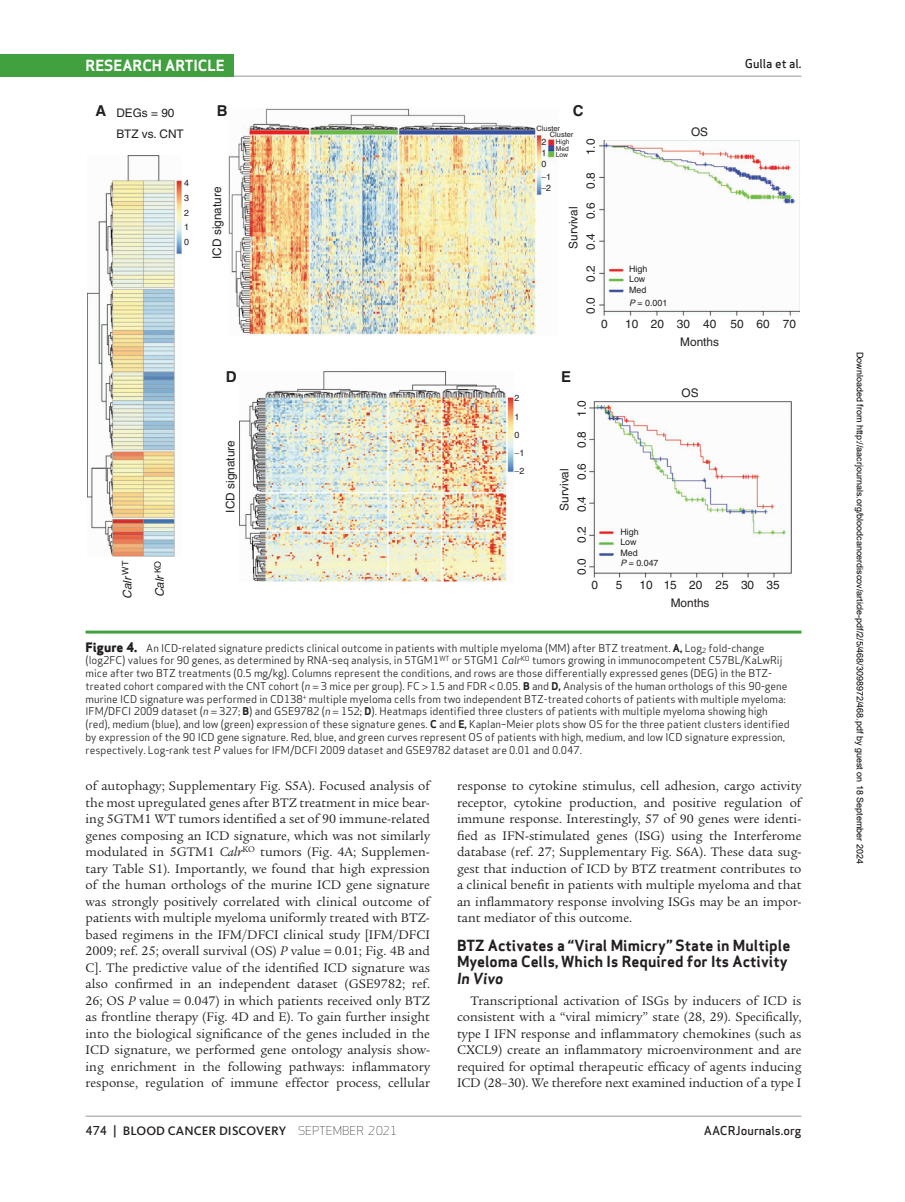
<style>
.page{position:relative;width:905px;height:1202px;background:#fff}
.page>*{position:absolute;margin:0;border:0;box-sizing:border-box;transform-origin:0 0}
.t1{font:700 15px/16.5px "Apex Sans";color:#231f20}
.t2{font:700 15px "Apex Sans";color:#fff}
.t3{font:italic 700 15px "Apex Sans";color:#231f20}
.t4{font:700 15px "Helvetica";color:#231f20}
.t5{font:13.5px/16.5px "Legacy Serif Std";color:#231f20;text-align:justify}
.t6{font:500 12.75px "Kievit OT";letter-spacing:.01em;color:#231f20}
.t7{font:500 12px "Apex Sans";color:#231f20}
.t8{font:11.85px/17.4px "Helvetica";color:#231f20;text-align:right}
.t9{font:italic 11.85px "Helvetica";color:#231f20}
.t10{font:10.5px/12.8px "Apex Sans";color:#231f20}
.t11{font:9px "Arial";color:#000}
.t12{font:8.85px/14.7px "Helvetica";color:#231f20}
.t13{font:7.35px/6.6px "Helvetica";color:#231f20}
.t14{font:6.6px/7.2px "Helvetica";color:#231f20}
.s1{font-style:italic}
.s2{font-weight:800;font-size:12.75px}
.s3{font-weight:700}
.s4{font-family:"Apex Sans";font-size:12px}
.s5{font-family:"Apex Sans";font-weight:300;font-size:12px}
</style>
<div class="page">
<hr style="left:144px;top:76px;width:657px;height:1px;background:#939598">
<div style="left:0;top:54px;width:233px;height:22px;background:#40a13e"></div>
<hr style="left:86px;top:1115px;width:715px;height:1px;background:#939598">
<hr style="left:86px;top:630px;width:715px;height:3px;background:#40a13e">
<img style="left:589px;top:401px;width:202px;height:177px">
<img style="left:239px;top:371px;width:274px;height:210px">
<img style="left:599px;top:140px;width:201px;height:175px">
<img style="left:228px;top:108px;width:327px;height:227px">
<img style="left:87px;top:155px;width:95px;height:401px">
<p class="t2" style="left:86px;top:55px;width:139px">RESEARCH ARTICLE</p>
<p class="t7" style="left:744px;top:53px;width:58px">Gulla et al.</p>
<p class="t4" style="left:96px;top:102px;width:12px">A</p>
<p class="t4" style="left:217px;top:102px;width:12px">B</p>
<p class="t4" style="left:573px;top:102px;width:12px">C</p>
<p class="t8" style="left:116px;top:104px;width:60px">DEGs = 90</p>
<p class="t8" style="left:116px;top:125px;width:69px">BTZ vs. CNT</p>
<p class="t12" style="left:184px;top:176px;width:6px;line-height:14.1px">4<br>3</p>
<p class="t12" style="left:184px;top:205px;width:6px;text-align:justify">2<br>1<br>0</p>
<p class="t8" style="left:208px;top:259px;width:74px;rotate:-90deg">ICD signature</p>
<p class="t13" style="left:550px;top:125px;width:25px;text-indent:-13px">Cluster<br>Cluster</p>
<p class="t14" style="left:556px;top:138px;width:15px">High<br>Med</p>
<p class="t14" style="left:556px;top:151px;width:14px">Low</p>
<p class="t12" style="left:541px;top:134px;width:6px">2</p>
<p class="t12" style="left:541px;top:146px;width:6px">1</p>
<p class="t12" style="left:541px;top:172px;width:11px;line-height:10.9px">−1 −2</p>
<p class="t12" style="left:541px;top:157px;width:6px">0</p>
<p class="t8" style="left:564px;top:249px;width:44px;rotate:-90deg">Survival</p>
<p class="t8" style="left:581px;top:155px;width:18px;rotate:-90deg">1.0</p>
<p class="t8" style="left:581px;top:188px;width:18px;rotate:-90deg">0.8</p>
<p class="t8" style="left:581px;top:250px;width:49px;rotate:-90deg">0.4 0.6</p>
<p class="t8" style="left:581px;top:282px;width:18px;rotate:-90deg">0.2</p>
<p class="t8" style="left:581px;top:314px;width:18px;rotate:-90deg">0.0</p>
<p class="t8" style="left:601px;top:315px;width:8px">0</p>
<p class="t4" style="left:226px;top:368px;width:12px">D</p>
<p class="t4" style="left:561px;top:368px;width:12px">E</p>
<p class="t8" style="left:691px;top:123px;width:19px">OS</p>
<p class="t12" style="left:629px;top:261px;width:20px">High</p>
<p class="t12" style="left:629px;top:272px;width:18px">Low</p>
<p class="t12" style="left:629px;top:283px;width:40px;line-height:12.8px">Med<br><span class="s1">P</span> = 0.001</p>
<p class="t8" style="left:625px;top:315px;width:95px">10 20 30 40<br>Months</p>
<p class="t8" style="left:730px;top:315px;width:67px">50 60 70</p>
<p class="t9" style="left:120px;top:599px;width:40px;rotate:-90deg">Calr <sup>WT</sup></p>
<p class="t9" style="left:153px;top:597px;width:38px;rotate:-90deg">Calr <sup>KO</sup></p>
<p class="t8" style="left:222px;top:512px;width:74px;rotate:-90deg">ICD signature</p>
<p class="t12" style="left:514px;top:388px;width:6px;line-height:19.2px">2<br>1</p>
<p class="t12" style="left:514px;top:425px;width:11px;line-height:17.9px">0 −1</p>
<p class="t12" style="left:514px;top:464px;width:11px">−2</p>
<p class="t8" style="left:555px;top:510px;width:44px;rotate:-90deg">Survival</p>
<p class="t8" style="left:573px;top:448px;width:49px;rotate:-90deg">0.8 1.0</p>
<p class="t8" style="left:573px;top:480px;width:18px;rotate:-90deg">0.6</p>
<p class="t8" style="left:573px;top:543px;width:48px;rotate:-90deg">0.2 0.4</p>
<p class="t8" style="left:573px;top:574px;width:18px;rotate:-90deg">0.0</p>
<p class="t8" style="left:681px;top:384px;width:19px">OS</p>
<p class="t12" style="left:620px;top:524px;width:20px">High</p>
<p class="t12" style="left:620px;top:547px;width:40px;line-height:10.5px">Med<br><span class="s1">P</span> = 0.047</p>
<p class="t12" style="left:620px;top:535px;width:18px">Low</p>
<p class="t8" style="left:591px;top:576px;width:8px">0</p>
<p class="t8" style="left:615px;top:576px;width:8px">5</p>
<p class="t8" style="left:670px;top:576px;width:40px;text-align:left;text-indent:-31px">10 15 20<br>Months</p>
<p class="t8" style="left:715px;top:576px;width:66px">25 30 35</p>
<p class="t10" style="left:85px;top:640px;width:705px"><span class="s2">Figure 4.</span> An ICD-related signature predicts clinical outcome in patients with multiple myeloma (MM) after BTZ treatment. <span class="s3">A,</span> Log<sub>2</sub> fold-change (log2FC) values for 90 genes, as determined by RNA-seq analysis, in 5TGM1<sup>WT</sup> or 5TGM1 <span class="s1">Calr</span><sup>KO</sup> tumors growing in immunocompetent C57BL/KaLwRij mice after two BTZ treatments (0.5 mg/kg). Columns represent the conditions, and rows are those differentially expressed genes (DEG) in the BTZ&shy;treated cohort compared with the CNT cohort (<span class="s1">n</span> 3 mice per group). FC 1.5 and FDR 0.05. <span class="s3">B</span> and <span class="s3">D,</span> Analysis of the human orthologs of this 90-gene murine ICD signature was performed in CD138 multiple myeloma cells from two independent BTZ-treated cohorts of patients with multiple myeloma:<br>IFM/DFCI 2009 dataset (<span class="s1">n</span> 327; <span class="s3">B</span>) and GSE9782 (<span class="s1">n</span> 152; <span class="s3">D</span>). Heatmaps identified three clusters of patients with multiple myeloma showing high (red), medium (blue), and low (green) expression of these signature genes. <span class="s3">C</span> and <span class="s3">E,</span> Kaplan–Meier plots show OS for the three patient clusters identified by expression of the 90 ICD gene signature. Red, blue, and green curves represent OS of patients with high, medium, and low ICD signature expression, respectively. Log-rank test <span class="s1">P</span> values for IFM/DCFI 2009 dataset and GSE9782 dataset are 0.01 and 0.047.</p>
<p class="t5" style="left:85px;top:777px;width:346px">of autophagy; Supplementary Fig. S5A). Focused analysis of the most upregulated genes after BTZ treatment in mice bear&shy;ing 5GTM1 WT tumors identified a set of 90 immune-related genes composing an ICD signature, which was not similarly modulated in 5GTM1 <span class="s1">Calr</span><sup>KO</sup> tumors (Fig. 4A; Supplemen&shy;tary Table S1). Importantly, we found that high expression of the human orthologs of the murine ICD gene signature was strongly positively correlated with clinical outcome of patients with multiple myeloma uniformly treated with BTZ&shy;based regimens in the IFM/DFCI clinical study [IFM/DFCI 2009; ref. 25; overall survival (OS) <span class="s1">P</span> value 0.01; Fig. 4B and C]. The predictive value of the identified ICD signature was also confirmed in an independent dataset (GSE9782; ref.<br>26; OS <span class="s1">P</span> value 0.047) in which patients received only BTZ as frontline therapy (Fig. 4D and E). To gain further insight into the biological significance of the genes included in the ICD signature, we performed gene ontology analysis show&shy;ing enrichment in the following pathways: inflammatory response, regulation of immune effector process, cellular</p>
<p class="t5" style="left:457px;top:777px;width:346px">response to cytokine stimulus, cell adhesion, cargo activity receptor, cytokine production, and positive regulation of immune response. Interestingly, 57 of 90 genes were identi&shy;fied as IFN-stimulated genes (ISG) using the Interferome database (ref. 27; Supplementary Fig. S6A). These data sug&shy;gest that induction of ICD by BTZ treatment contributes to a clinical benefit in patients with multiple myeloma and that an inflammatory response involving ISGs may be an impor&shy;tant mediator of this outcome.</p>
<p class="t1" style="left:457px;top:936px;width:335px">BTZ Activates a “Viral Mimicry” State in Multiple<br>Myeloma Cells, Which Is Required for Its Activity</p>
<p class="t3" style="left:457px;top:968px;width:48px">In Vivo</p>
<p class="t5" style="left:457px;top:992px;width:346px;text-indent:14px">Transcriptional activation of ISGs by inducers of ICD is consistent with a “viral mimicry” state (28, 29). Specifically, type I IFN response and inflammatory chemokines (such as CXCL9) create an inflammatory microenvironment and are required for optimal therapeutic efficacy of agents inducing ICD (28–30). We therefore next examined induction of a type I</p>
<p class="t6" style="left:86px;top:1123px;width:313px"><span class="s4">474 |</span> blood CANCER DISCOVERY <span class="s5">SEPTEMBER 2021</span></p>
<p class="t7" style="left:703px;top:1120px;width:99px">AACRJournals.org</p>
<p class="t11" style="left:863px;top:351px;width:514px;rotate:90deg">Downloaded from http://aacrjournals.org/bloodcancerdiscov/article-pdf/2/5/468/3098972/468.pdf by guest on 18 September 2024</p>
</div>
